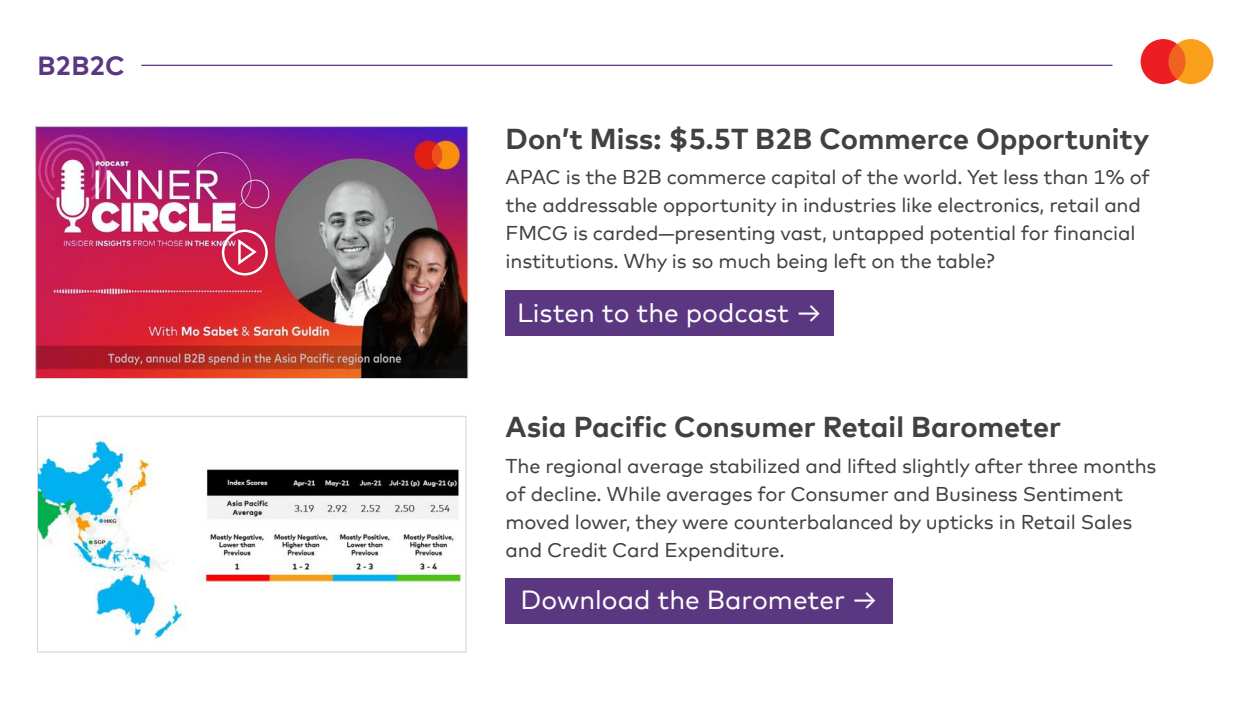
<style>
.page{position:relative;width:1250px;height:702px;background:#fff}
.page>*{position:absolute;margin:0;border:0;box-sizing:border-box;transform-origin:0 0}
.t1{font:700 28.75px "Mark Offc For MC";color:#414042}
.t2{font:26.25px "Mark Offc For MC";color:#fff}
.t3{font:700 26.25px "Mark Offc For MC";color:#5b3781}
.t4{font:20px/28px "Mark Offc For MC";letter-spacing:-.01em;color:#414042}
</style>
<div class="page">
<img style="left:39px;top:438px;width:423px;height:202px">
<div style="left:37px;top:416px;width:429px;height:236px;border:1px solid #d1d3d4"></div>
<svg style="left:1141px;top:39px;width:72px;height:45px;background:#f47641"></svg>
<img style="left:37px;top:128px;width:429px;height:249px">
<div style="left:35px;top:126px;width:433px;height:253px;border:1px solid #d1d3d4"></div>
<div style="left:506px;top:291px;width:328px;height:45px;background:#5b3781"></div>
<div style="left:506px;top:578px;width:387px;height:45px;background:#5b3781"></div>
<hr style="left:141px;top:65px;width:971px;height:1px;background:#5b3781">
<svg style="left:222px;top:230px;width:46px;height:45px"></svg>
<h2 class="t3" style="left:38px;top:46px;width:89px">B2B2C</h2>
<h1 class="t1" style="left:506px;top:117px;width:645px">Don’t Miss: $5.5T B2B Commerce Opportunity</h1>
<p class="t4" style="left:506px;top:162px;width:646px">APAC is the B2B commerce capital of the world. Yet less than 1% of the addressable opportunity in industries like electronics, retail and FMCG is carded—presenting vast, untapped potential for financial institutions. Why is so much being left on the table?</p>
<h2 class="t2" style="left:517px;top:293px;width:307px">Listen to the podcast →</h2>
<h1 class="t1" style="left:506px;top:405px;width:557px">Asia Pacific Consumer Retail Barometer</h1>
<p class="t4" style="left:506px;top:450px;width:652px">The regional average stabilized and lifted slightly after three months of decline. While averages for Consumer and Business Sentiment moved lower, they were counterbalanced by upticks in Retail Sales and Credit Card Expenditure.</p>
<h2 class="t2" style="left:521px;top:580px;width:359px">Download the Barometer →</h2>
</div>
